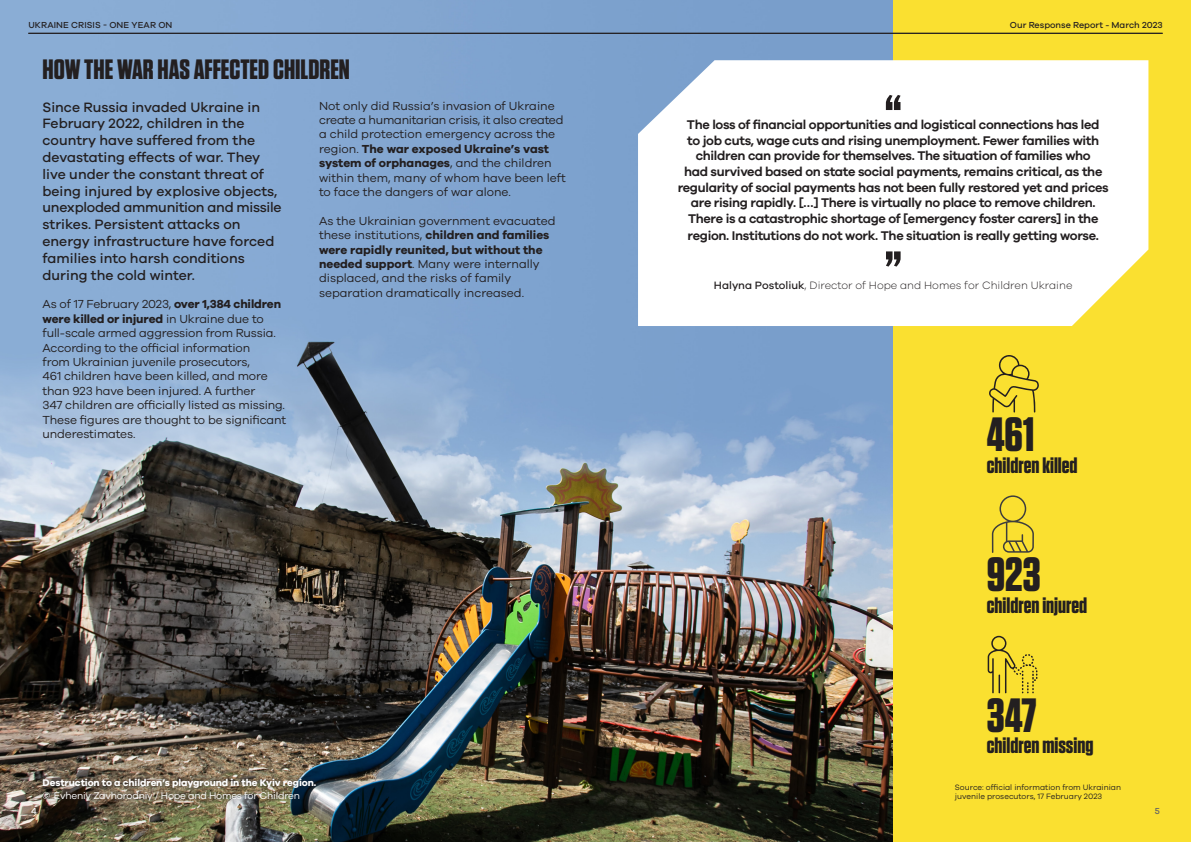
<style>
.page{position:relative;width:1191px;height:842px;background:#fff}
.page>*{position:absolute;margin:0;border:0;box-sizing:border-box;transform-origin:0 0}
.Quotemark{font:700 52px "Tungsten";color:#231f20}
.Body_Text{font:700 48px "Tungsten";color:#231f20}
.Heading_2{font:700 28px "Tungsten";color:#231f20}
.Body_Text-2{font:700 22px "Tungsten";color:#231f20}
.Introduction{font:500 14px/16.8px "Galano Grotesque";color:#231f20}
.t1{font:600 13px/15.6px "Galano Grotesque";letter-spacing:-.025em;color:#231f20;text-align:center}
.Body_Text-3{font:12px/14.4px "Galano Grotesque";letter-spacing:-.01em;color:#231f20}
.Quote_Credit{font:300 11px "Galano Grotesque";color:#231f20}
.t2{font:700 10px "Galano Grotesque";letter-spacing:-.01em;color:#fff}
.Photo_Credit{font:10px "Galano Grotesque";letter-spacing:-.02em;color:#fff}
.t3{font:500 9px "Galano Grotesque";color:#231f20}
.t4{font:500 9px "Galano Grotesque";color:#636363}
.t5{font:500 9px "Galano Grotesque";color:#fff}
.Body_Text-4{font:8px/9.6px "Galano Grotesque";color:#231f20}
.s1{font-weight:700}
.s2{font-weight:500}
</style>
<div class="page">
<img style="left:0;top:0;width:893px;height:842px">
<div style="left:893px;top:0;width:298px;height:842px;background:#fae030"></div>
<svg style="left:989px;top:355px;width:50px;height:57px"></svg>
<svg style="left:991px;top:495px;width:43px;height:58px"></svg>
<svg style="left:987px;top:636px;width:50px;height:57px"></svg>
<svg style="left:638px;top:60px;width:510px;height:266px"></svg>
<div style="left:38px;top:773px;width:283px;height:33px;background:#231f20;opacity:.75"></div>
<hr style="left:28px;top:33px;width:1134px;height:1px;background:#231f20">
<p class="t3" style="left:28px;top:20px;width:146px">UKRAINE CRISIS - ONE YEAR ON</p>
<p class="t3" style="left:1010px;top:20px;width:154px">Our Response Report - March 2023</p>
<p class="Heading_2" style="left:43px;top:54px;width:309px">HOW THE WAR HAS AFFECTED CHILDREN</p>
<p class="Introduction" style="left:43px;top:98px;width:241px">Since Russia invaded Ukraine in<br>February 2022, children in the country have suffered from the devastating effects of war. They live under the constant threat of being injured by explosive objects, unexploded ammunition and missile strikes. Persistent attacks on energy infrastructure have forced families into harsh conditions during the cold winter.</p>
<p class="Body_Text-3" style="left:43px;top:297px;width:245px">As of 17 February 2023, <span class="s1">over 1,384 children were killed or injured</span> in Ukraine due to full-scale armed aggression from Russia.<br>According to the official information<br>from Ukrainian juvenile prosecutors,<br>461 children have been killed, and more than 923 have been injured. A further<br>347 children are officially listed as missing.<br>These figures are thought to be significant underestimates.</p>
<p class="Body_Text-3" style="left:319px;top:98px;width:248px">Not only did Russia’s invasion of Ukraine create a humanitarian crisis, it also created a child protection emergency across the region. <span class="s1">The war exposed Ukraine’s vast system of orphanages</span>, and the children within them, many of whom have been left to face the dangers of war alone.</p>
<p class="Body_Text-3" style="left:319px;top:213px;width:238px">As the Ukrainian government evacuated these institutions, <span class="s1">children and families were rapidly reunited, but without the needed support</span>. Many were internally displaced, and the risks of family separation dramatically increased.</p>
<p class="Quotemark" style="left:885px;top:86px;width:18px">“</p>
<p class="t1" style="left:677px;top:132px;width:432px">to job cuts, wage cuts and rising unemployment. Fewer families with children can provide for themselves. The situation of families who<br>had survived based on state social payments, remains critical, as the regularity of social payments has not been fully restored yet and prices are rising rapidly. […] There is virtually no place to remove children.<br>There is a catastrophic shortage of [emergency foster carers] in the</p>
<p class="t1" style="left:687px;top:227px;width:413px">region. Institutions do not work. The situation is really getting worse.</p>
<p class="Quote_Credit" style="left:714px;top:278px;width:360px"><span class="s2">Halyna Postoliuk</span>, Director of Hope and Homes for Children Ukraine</p>
<p class="t1" style="left:687px;top:117px;width:414px">The loss of financial opportunities and logistical connections has led</p>
<p class="Quotemark" style="left:885px;top:242px;width:18px">”</p>
<p class="Body_Text" style="left:986px;top:409px;width:49px">461</p>
<p class="Body_Text-2" style="left:986px;top:453px;width:92px">children killed</p>
<p class="Body_Text" style="left:986px;top:549px;width:55px">923</p>
<p class="Body_Text-2" style="left:986px;top:593px;width:102px">children injured</p>
<p class="Body_Text" style="left:986px;top:689px;width:51px">347</p>
<p class="Body_Text-2" style="left:986px;top:734px;width:108px">children missing</p>
<p class="t2" style="left:43px;top:776px;width:275px">Destruction to a children’s playground in the Kyiv region.</p>
<p class="Photo_Credit" style="left:43px;top:790px;width:259px">© Evheniy Zavhorodniy / Hope and Homes for Children</p>
<p class="Body_Text-4" style="left:955px;top:782px;width:168px">Source: official information from Ukrainian juvenile prosecutors, 17 February 2023</p>
<p class="t5" style="left:31px;top:805px;width:7px">4</p>
<p class="t4" style="left:1154px;top:805px;width:7px">5</p>
</div>
